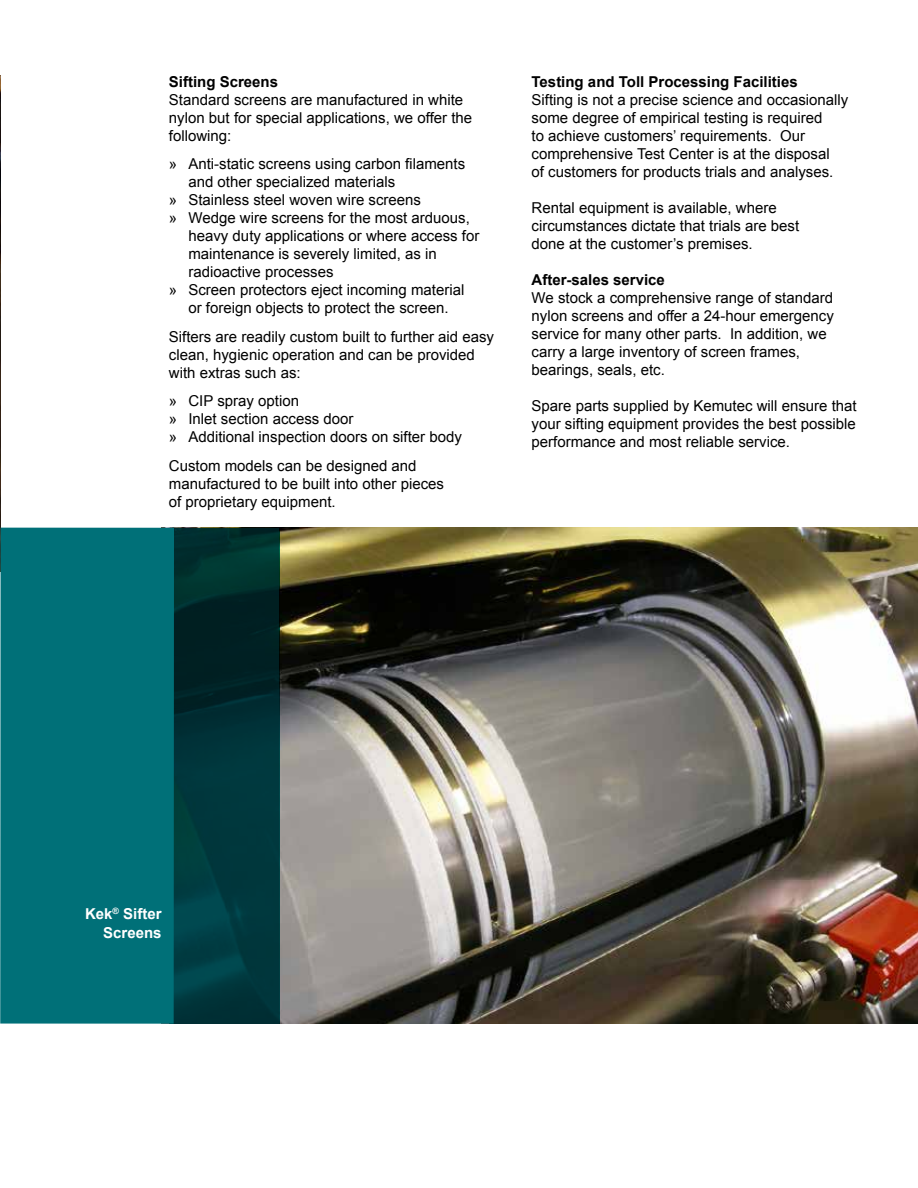
<style>
.page{position:relative;width:918px;height:1188px;background:#fff}
.page>*{position:absolute;margin:0;border:0;box-sizing:border-box;transform-origin:0 0}
.t1{font:15px/18px "Arial";color:#000}
.t2{font:700 15px "Arial";color:#000}
.t3{font:700 15px/19.5px "Arial";color:#fff;text-align:right}
</style>
<div class="page">
<img style="left:279px;top:528px;width:639px;height:496px">
<img style="left:0;top:76px;width:1px;height:452px">
<svg style="left:174px;top:528px;width:105px;height:496px;background:#003235"></svg>
<div style="left:0;top:528px;width:174px;height:496px;background:#007078"></div>
<p class="t2" style="left:169px;top:71px;width:111px">Sifting Screens</p>
<p class="t1" style="left:169px;top:90px;width:305px">Standard screens are manufactured in white nylon but for special applications, we offer the following:</p>
<p class="t1" style="left:169px;top:155px;width:298px">» Anti-static screens using carbon filaments</p>
<p class="t1" style="left:188px;top:173px;width:208px">and other specialized materials</p>
<p class="t1" style="left:169px;top:191px;width:254px">» Stainless steel woven wire screens</p>
<p class="t1" style="left:169px;top:209px;width:303px">» Wedge wire screens for the most arduous,</p>
<p class="t1" style="left:188px;top:227px;width:292px">heavy duty applications or where access for</p>
<p class="t1" style="left:188px;top:245px;width:250px">maintenance is severely limited, as in</p>
<p class="t1" style="left:188px;top:263px;width:147px">radioactive processes</p>
<p class="t1" style="left:169px;top:281px;width:297px">» Screen protectors eject incoming material</p>
<p class="t1" style="left:188px;top:299px;width:262px">or foreign objects to protect the screen.</p>
<p class="t1" style="left:169px;top:327px;width:327px">Sifters are readily custom built to further aid easy clean, hygienic operation and can be provided with extras such as:</p>
<p class="t1" style="left:169px;top:392px;width:294px">» CIP spray option<br>» Inlet section access door<br>» Additional inspection doors on sifter body</p>
<p class="t1" style="left:169px;top:456px;width:277px">Custom models can be designed and manufactured to be built into other pieces of proprietary equipment.</p>
<p class="t2" style="left:532px;top:71px;width:268px">Testing and Toll Processing Facilities</p>
<p class="t1" style="left:532px;top:90px;width:318px">Sifting is not a precise science and occasionally some degree of empirical testing is required<br>to achieve customers’ requirements. Our comprehensive Test Center is at the disposal<br>of customers for products trials and analyses.</p>
<p class="t1" style="left:532px;top:198px;width:269px">Rental equipment is available, where circumstances dictate that trials are best done at the customer’s premises.</p>
<p class="t2" style="left:532px;top:269px;width:135px">After-sales service</p>
<p class="t1" style="left:532px;top:288px;width:304px">We stock a comprehensive range of standard nylon screens and offer a 24-hour emergency service for many other parts. In addition, we carry a large inventory of screen frames, bearings, seals, etc.</p>
<p class="t1" style="left:532px;top:396px;width:327px;text-align:justify">Spare parts supplied by Kemutec will ensure that your sifting equipment provides the best possible performance and most reliable service.</p>
<p class="t3" style="left:85px;top:904px;width:78px">Kek<sup>®</sup> Sifter<br>Screens</p>
</div>
